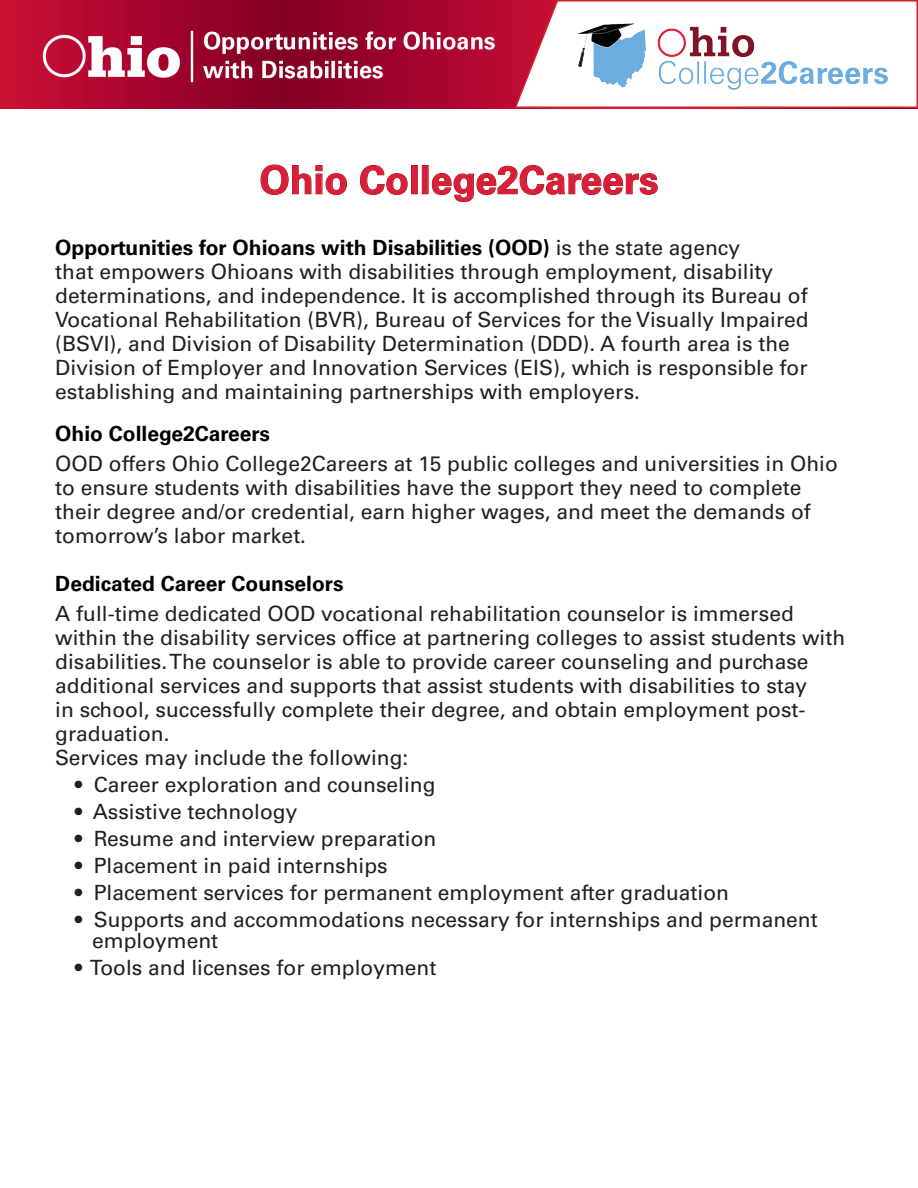
<style>
.page{position:relative;width:918px;height:1188px;background:#fff}
.page>*{position:absolute;margin:0;border:0;box-sizing:border-box;transform-origin:0 0}
.t1{font:700 39px "Univers LT Std";color:#da1d38}
.t2{font:21px/24px "Univers LT Std";color:#231f20}
.t3{font:700 21px "Univers LT Std";color:#000}
.s1{font-weight:700;color:#000}
</style>
<div class="page">
<img style="left:0;top:0;width:514px;height:108px">
<svg style="left:514px;top:0;width:404px;height:109px"></svg>
<svg style="left:260px;top:164px;width:87px;height:31px"></svg>
<svg style="left:360px;top:165px;width:48px;height:30px"></svg>
<div style="left:422px;top:166px;width:6px;height:28px;border:1px solid #a1120f"></div>
<svg style="left:432px;top:165px;width:226px;height:37px"></svg>
<img style="left:38px;top:19px;width:485px;height:75px">
<img style="left:574px;top:16px;width:313px;height:74px">
<p class="t1" style="left:259px;top:157px;width:401px">Ohio College2Careers</p>
<p class="t2" style="left:55px;top:236px;width:755px"><span class="s1">Opportunities for Ohioans with Disabilities (OOD)</span> is the state agency<br>that empowers Ohioans with disabilities through employment, disability determinations, and independence. It is accomplished through its Bureau of Vocational Rehabilitation (BVR), Bureau of Services for the Visually Impaired (BSVI), and Division of Disability Determination (DDD). A fourth area is the Division of Employer and Innovation Services (EIS), which is responsible for establishing and maintaining partnerships with employers.</p>
<p class="t3" style="left:55px;top:422px;width:216px">Ohio College2Careers</p>
<p class="t2" style="left:55px;top:452px;width:784px">OOD offers Ohio College2Careers at 15 public colleges and universities in Ohio to ensure students with disabilities have the support they need to complete their degree and/or credential, earn higher wages, and meet the demands of tomorrow’s labor market.</p>
<p class="t3" style="left:55px;top:572px;width:290px">Dedicated Career Counselors</p>
<p class="t2" style="left:55px;top:602px;width:792px">A full-time dedicated OOD vocational rehabilitation counselor is immersed within the disability services office at partnering colleges to assist students with disabilities. The counselor is able to provide career counseling and purchase additional services and supports that assist students with disabilities to stay<br>in school, successfully complete their degree, and obtain employment post&shy;graduation.</p>
<p class="t2" style="left:55px;top:746px;width:355px">Services may include the following:</p>
<p class="t2" style="left:75px;top:773px;width:362px">• Career exploration and counseling</p>
<p class="t2" style="left:75px;top:800px;width:224px">• Assistive technology</p>
<p class="t2" style="left:75px;top:827px;width:363px">• Resume and interview preparation</p>
<p class="t2" style="left:75px;top:854px;width:315px">• Placement in paid internships</p>
<p class="t2" style="left:75px;top:881px;width:656px">• Placement services for permanent employment after graduation</p>
<p class="t2" style="left:75px;top:908px;width:745px">• Supports and accommodations necessary for internships and permanent</p>
<p class="t2" style="left:92px;top:929px;width:128px">employment</p>
<p class="t2" style="left:75px;top:956px;width:363px">• Tools and licenses for employment</p>
</div>
